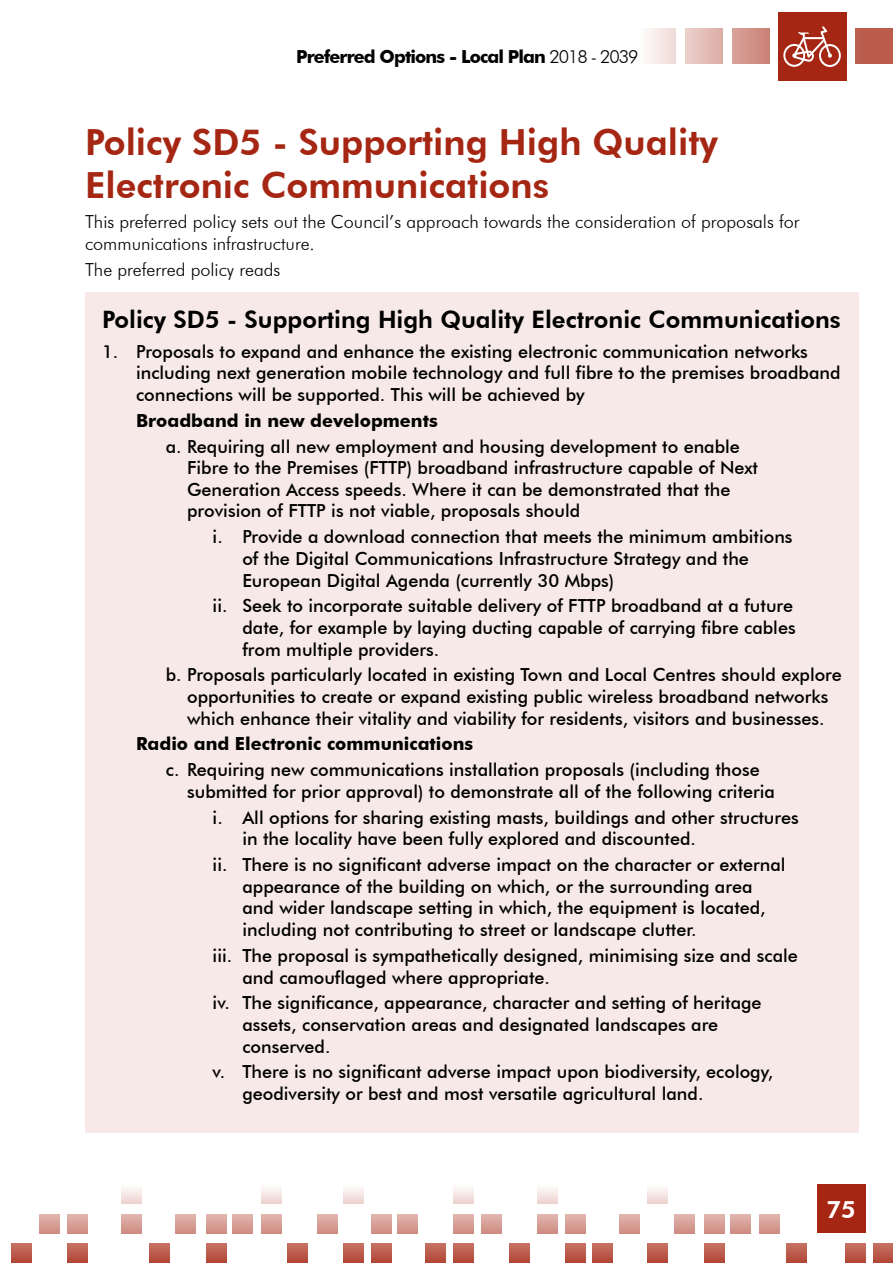
<style>
.page{position:relative;width:893px;height:1263px;background:#fff}
.page>*{position:absolute;margin:0;border:0;box-sizing:border-box;transform-origin:0 0}
.Sub_Heading_1{font:800 36px/43.2px "Futura BT";color:#a52612}
.Paragraph_headings_2{font:800 24px "Futura BT";color:#000}
.t1{font:800 24px "Futura BT";color:#fff}
.t2{font:500 18px/21.6px "Futura BT";color:#000}
.Paragraph{font:300 18px/21.6px "Futura BT";color:#000}
.t3{font:700 18px "Futura BT";color:#000}
.t4{font:700 18px "Futura BT";letter-spacing:-.05em;color:#000}
.s1{font-weight:300}
</style>
<div class="page">
<svg style="left:67px;top:1214px;width:20px;height:19px"></svg>
<svg style="left:566px;top:1214px;width:20px;height:19px"></svg>
<div style="left:538px;top:1184px;width:20px;height:20px;background:linear-gradient(to bottom,#fffefe,#edd4d0)"></div>
<div style="left:454px;top:1184px;width:20px;height:20px;background:linear-gradient(to bottom,#fffefe,#edd4d0)"></div>
<div style="left:343px;top:1184px;width:20px;height:20px;background:linear-gradient(to bottom,#fffefe,#edd4d0)"></div>
<div style="left:262px;top:1184px;width:20px;height:20px;background:linear-gradient(to bottom,#fffefe,#edd4d0)"></div>
<div style="left:122px;top:1184px;width:20px;height:20px;background:linear-gradient(to bottom,#fffefe,#edd4d0)"></div>
<div style="left:648px;top:1184px;width:20px;height:20px;background:linear-gradient(to bottom,#fffefe,#edd4d0)"></div>
<svg style="left:593px;top:1244px;width:20px;height:19px"></svg>
<svg style="left:873px;top:1244px;width:20px;height:19px"></svg>
<svg style="left:67px;top:1244px;width:20px;height:19px"></svg>
<svg style="left:566px;top:1244px;width:20px;height:19px"></svg>
<svg style="left:846px;top:1244px;width:20px;height:19px"></svg>
<svg style="left:39px;top:1214px;width:20px;height:19px"></svg>
<svg style="left:538px;top:1214px;width:20px;height:19px"></svg>
<svg style="left:11px;top:1244px;width:20px;height:19px"></svg>
<svg style="left:510px;top:1244px;width:20px;height:19px"></svg>
<svg style="left:482px;top:1214px;width:20px;height:19px"></svg>
<svg style="left:454px;top:1214px;width:20px;height:19px"></svg>
<svg style="left:454px;top:1244px;width:20px;height:19px"></svg>
<svg style="left:149px;top:1244px;width:21px;height:19px"></svg>
<svg style="left:648px;top:1244px;width:20px;height:19px"></svg>
<svg style="left:206px;top:1214px;width:20px;height:19px"></svg>
<svg style="left:704px;top:1214px;width:21px;height:19px"></svg>
<svg style="left:206px;top:1244px;width:20px;height:19px"></svg>
<svg style="left:704px;top:1244px;width:21px;height:19px"></svg>
<svg style="left:262px;top:1214px;width:20px;height:19px"></svg>
<svg style="left:760px;top:1214px;width:20px;height:19px"></svg>
<svg style="left:317px;top:1214px;width:20px;height:19px"></svg>
<svg style="left:371px;top:1214px;width:20px;height:19px"></svg>
<svg style="left:371px;top:1244px;width:20px;height:19px"></svg>
<svg style="left:122px;top:1214px;width:20px;height:19px"></svg>
<svg style="left:620px;top:1214px;width:20px;height:19px"></svg>
<svg style="left:176px;top:1214px;width:20px;height:19px"></svg>
<svg style="left:674px;top:1214px;width:20px;height:19px"></svg>
<svg style="left:232px;top:1214px;width:21px;height:19px"></svg>
<svg style="left:731px;top:1214px;width:20px;height:19px"></svg>
<svg style="left:288px;top:1244px;width:20px;height:19px"></svg>
<svg style="left:786px;top:1244px;width:20px;height:19px"></svg>
<svg style="left:343px;top:1244px;width:20px;height:19px"></svg>
<svg style="left:398px;top:1214px;width:20px;height:19px"></svg>
<svg style="left:426px;top:1244px;width:20px;height:19px"></svg>
<div style="left:817px;top:1184px;width:48px;height:49px;background:#a52612"></div>
<div style="left:856px;top:28px;width:37px;height:36px;background:#bb5c4d"></div>
<div style="left:732px;top:28px;width:38px;height:36px;background:linear-gradient(to right,#d9a39a,#cb8176)"></div>
<svg style="left:686px;top:28px;width:37px;height:36px"></svg>
<svg style="left:647px;top:28px;width:29px;height:36px"></svg>
<div style="left:778px;top:12px;width:68px;height:69px;background:#a52612"></div>
<svg style="left:783px;top:26px;width:58px;height:41px"></svg>
<div style="left:85px;top:292px;width:774px;height:840px;background:#f6e9e7"></div>
<p class="t4" style="left:296px;top:46px;width:344px">Preferred Options - Local Plan <span class="s1">2018 - 2039</span></p>
<p class="Sub_Heading_1" style="left:85px;top:120px;width:634px">Policy SD5 - Supporting High Quality<br>Electronic Communications</p>
<p class="Paragraph" style="left:85px;top:211px;width:716px">This preferred policy sets out the Council’s approach towards the consideration of proposals for communications infrastructure.</p>
<p class="Paragraph" style="left:85px;top:258px;width:197px">The preferred policy reads</p>
<h2 class="Paragraph_headings_2" style="left:102px;top:304px;width:740px">Policy SD5 - Supporting High Quality Electronic Communications</h2>
<p class="t2" style="left:136px;top:340px;width:706px;text-indent:-34px">1. Proposals to expand and enhance the existing electronic communication networks including next generation mobile technology and full fibre to the premises broadband connections will be supported. This will be achieved by</p>
<p class="t3" style="left:136px;top:409px;width:303px">Broadband in new developments</p>
<p class="t2" style="left:187px;top:435px;width:572px;text-indent:-21px">a. Requiring all new employment and housing development to enable Fibre to the Premises (FTTP) broadband infrastructure capable of Next Generation Access speeds. Where it can be demonstrated that the provision of FTTP is not viable, proposals should</p>
<p class="t2" style="left:242px;top:526px;width:552px;text-indent:-30px">i. Provide a download connection that meets the minimum ambitions of the Digital Communications Infrastructure Strategy and the<br>European Digital Agenda (currently 30 Mbps)</p>
<p class="t2" style="left:242px;top:595px;width:555px;text-indent:-30px">ii. Seek to incorporate suitable delivery of FTTP broadband at a future date, for example by laying ducting capable of carrying fibre cables from multiple providers.</p>
<p class="t2" style="left:166px;top:664px;width:678px;text-align:center">b. Proposals particularly located in existing Town and Local Centres should explore opportunities to create or expand existing public wireless broadband networks which enhance their vitality and viability for residents, visitors and businesses.</p>
<p class="t3" style="left:136px;top:733px;width:339px">Radio and Electronic communications</p>
<p class="t2" style="left:187px;top:759px;width:589px;text-indent:-21px">c. Requiring new communications installation proposals (including those submitted for prior approval) to demonstrate all of the following criteria</p>
<p class="t2" style="left:242px;top:806px;width:558px;text-indent:-30px">i. All options for sharing existing masts, buildings and other structures in the locality have been fully explored and discounted.</p>
<p class="t2" style="left:242px;top:854px;width:545px;text-indent:-30px">ii. There is no significant adverse impact on the character or external appearance of the building on which, or the surrounding area and wider landscape setting in which, the equipment is located, including not contributing to street or landscape clutter.</p>
<p class="t2" style="left:242px;top:944px;width:557px;text-indent:-30px">iii. The proposal is sympathetically designed, minimising size and scale and camouflaged where appropriate.</p>
<p class="t2" style="left:242px;top:992px;width:521px;text-indent:-30px">iv. The significance, appearance, character and setting of heritage assets, conservation areas and designated landscapes are conserved.</p>
<p class="t2" style="left:242px;top:1061px;width:532px;text-indent:-30px">v. There is no significant adverse impact upon biodiversity, ecology, geodiversity or best and most versatile agricultural land.</p>
<h2 class="t1" style="left:826px;top:1195px;width:31px">75</h2>
</div>
